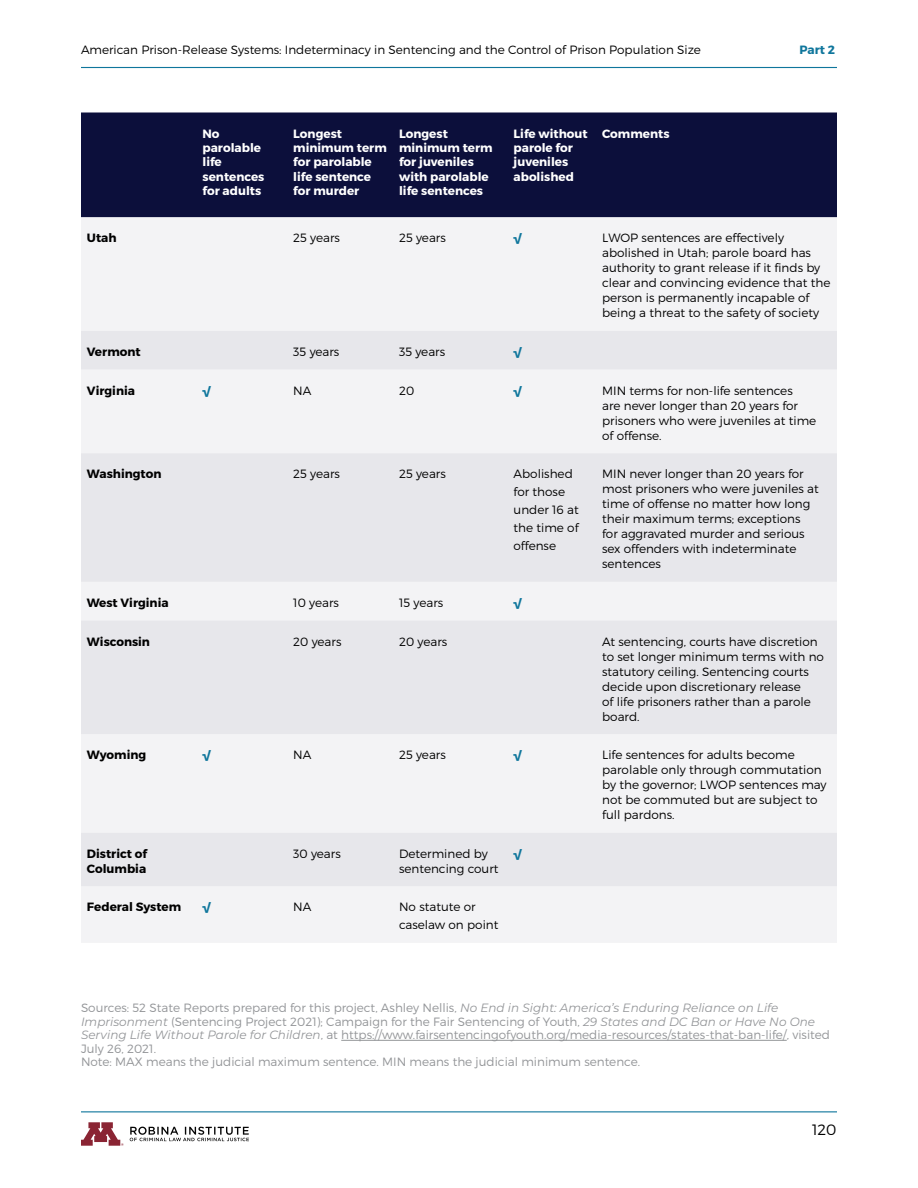
<style>
.page{position:relative;width:918px;height:1188px;background:#fff}
.page>*{position:absolute;margin:0;border:0;box-sizing:border-box;transform-origin:0 0}
.t1{font:300 15px "Montserrat";color:#000}
.t2{font:300 12px/15px "Montserrat";color:#000}
.t3{font:300 12px/13.5px "Montserrat";color:#939598}
.t4{font:700 12px/14.4px "Montserrat";color:#fff}
.t5{font:700 12px/15px "Montserrat";color:#000}
.t6{font:700 12px "Montserrat";color:#0f769c}
.s1{font-weight:400;font-style:italic}
</style>
<div class="page">
<svg style="left:130px;top:1126px;width:119px;height:15px"></svg>
<svg style="left:81px;top:1122px;width:43px;height:24px"></svg>
<hr style="left:81px;top:67px;width:756px;height:1px;background:#0f769c">
<hr style="left:81px;top:1111px;width:756px;height:1px;background:#0f769c">
<div style="left:81px;top:112px;width:756px;height:105px;background:#0c0f3b"></div>
<div style="left:81px;top:217px;width:756px;height:726px;background:#f3f3f5"></div>
<svg style="left:81px;top:331px;width:756px;height:555px;fill:#e7e7eb"></svg>
<hr style="left:341px;top:1040px;width:446px;height:1px;background:#939598">
<p class="t2" style="left:81px;top:42px;width:622px">American Prison-Release Systems: Indeterminacy in Sentencing and the Control of Prison Population Size</p>
<p class="t6" style="left:799px;top:42px;width:37px">Part 2</p>
<p class="t4" style="left:203px;top:126px;width:63px">No parolable life sentences for adults</p>
<p class="t4" style="left:293px;top:126px;width:95px">Longest minimum term for parolable life sentence for murder</p>
<p class="t4" style="left:399px;top:126px;width:95px">Longest minimum term for juveniles with parolable life sentences</p>
<p class="t4" style="left:514px;top:126px;width:76px">Life without parole for juveniles abolished</p>
<p class="t4" style="left:602px;top:126px;width:69px">Comments</p>
<p class="t5" style="left:87px;top:231px;width:31px">Utah</p>
<p class="t2" style="left:293px;top:231px;width:48px">25 years</p>
<p class="t2" style="left:399px;top:231px;width:48px">25 years</p>
<p class="t6" style="left:514px;top:231px;width:10px">√</p>
<p class="t2" style="left:602px;top:231px;width:230px">LWOP sentences are effectively abolished in Utah; parole board has authority to grant release if it finds by clear and convincing evidence that the person is permanently incapable of being a threat to the safety of society</p>
<p class="t5" style="left:87px;top:345px;width:55px">Vermont</p>
<p class="t2" style="left:293px;top:344px;width:48px">35 years</p>
<p class="t2" style="left:399px;top:344px;width:48px">35 years</p>
<p class="t6" style="left:514px;top:344px;width:10px">√</p>
<p class="t5" style="left:87px;top:383px;width:50px">Virginia</p>
<p class="t6" style="left:203px;top:383px;width:10px">√</p>
<p class="t2" style="left:293px;top:383px;width:20px">NA</p>
<p class="t2" style="left:399px;top:383px;width:17px">20</p>
<p class="t6" style="left:514px;top:383px;width:10px">√</p>
<p class="t2" style="left:602px;top:383px;width:216px">MIN terms for non-life sentences<br>are never longer than 20 years for prisoners who were juveniles at time of offense.</p>
<p class="t5" style="left:87px;top:467px;width:76px">Washington</p>
<p class="t2" style="left:293px;top:466px;width:48px">25 years</p>
<p class="t2" style="left:399px;top:466px;width:48px">25 years</p>
<p class="t2" style="left:514px;top:465px;width:67px;line-height:18px">Abolished for those under 16 at the time of offense</p>
<p class="t2" style="left:602px;top:466px;width:218px">MIN never longer than 20 years for most prisoners who were juveniles at time of offense no matter how long their maximum terms; exceptions for aggravated murder and serious sex offenders with indeterminate sentences</p>
<p class="t5" style="left:87px;top:595px;width:83px">West Virginia</p>
<p class="t2" style="left:293px;top:595px;width:47px">10 years</p>
<p class="t2" style="left:399px;top:595px;width:46px">15 years</p>
<p class="t6" style="left:514px;top:595px;width:10px">√</p>
<p class="t5" style="left:87px;top:634px;width:65px">Wisconsin</p>
<p class="t2" style="left:293px;top:634px;width:50px">20 years</p>
<p class="t2" style="left:399px;top:634px;width:50px">20 years</p>
<p class="t2" style="left:602px;top:634px;width:223px">At sentencing, courts have discretion to set longer minimum terms with no statutory ceiling. Sentencing courts decide upon discretionary release<br>of life prisoners rather than a parole board.</p>
<p class="t5" style="left:87px;top:748px;width:61px">Wyoming</p>
<p class="t6" style="left:203px;top:747px;width:10px">√</p>
<p class="t2" style="left:293px;top:747px;width:20px">NA</p>
<p class="t2" style="left:399px;top:747px;width:48px">25 years</p>
<p class="t6" style="left:514px;top:747px;width:10px">√</p>
<p class="t2" style="left:602px;top:747px;width:226px">Life sentences for adults become parolable only through commutation by the governor; LWOP sentences may not be commuted but are subject to full pardons.</p>
<p class="t5" style="left:87px;top:846px;width:62px">District of<br>Columbia</p>
<p class="t2" style="left:293px;top:846px;width:49px">30 years</p>
<p class="t2" style="left:399px;top:846px;width:101px">Determined by sentencing court</p>
<p class="t6" style="left:514px;top:846px;width:10px">√</p>
<p class="t5" style="left:87px;top:900px;width:96px">Federal System</p>
<p class="t6" style="left:203px;top:900px;width:10px">√</p>
<p class="t2" style="left:293px;top:899px;width:20px">NA</p>
<p class="t2" style="left:399px;top:898px;width:101px;line-height:18px">No statute or caselaw on point</p>
<p class="t3" style="left:81px;top:1001px;width:750px">Sources: 52 State Reports prepared for this project, Ashley Nellis, <span class="s1">No End in Sight: America’s Enduring Reliance on Life Imprisonment</span> (Sentencing Project 2021); Campaign for the Fair Sentencing of Youth, <span class="s1">29 States and DC Ban or Have No One Serving Life Without Parole for Children</span>, at https://www.fairsentencingofyouth.org/media-resources/states-that-ban-life/, visited July 26, 2021.<br>Note: MAX means the judicial maximum sentence. MIN means the judicial minimum sentence.</p>
<p class="t1" style="left:812px;top:1121px;width:26px">120</p>
</div>
